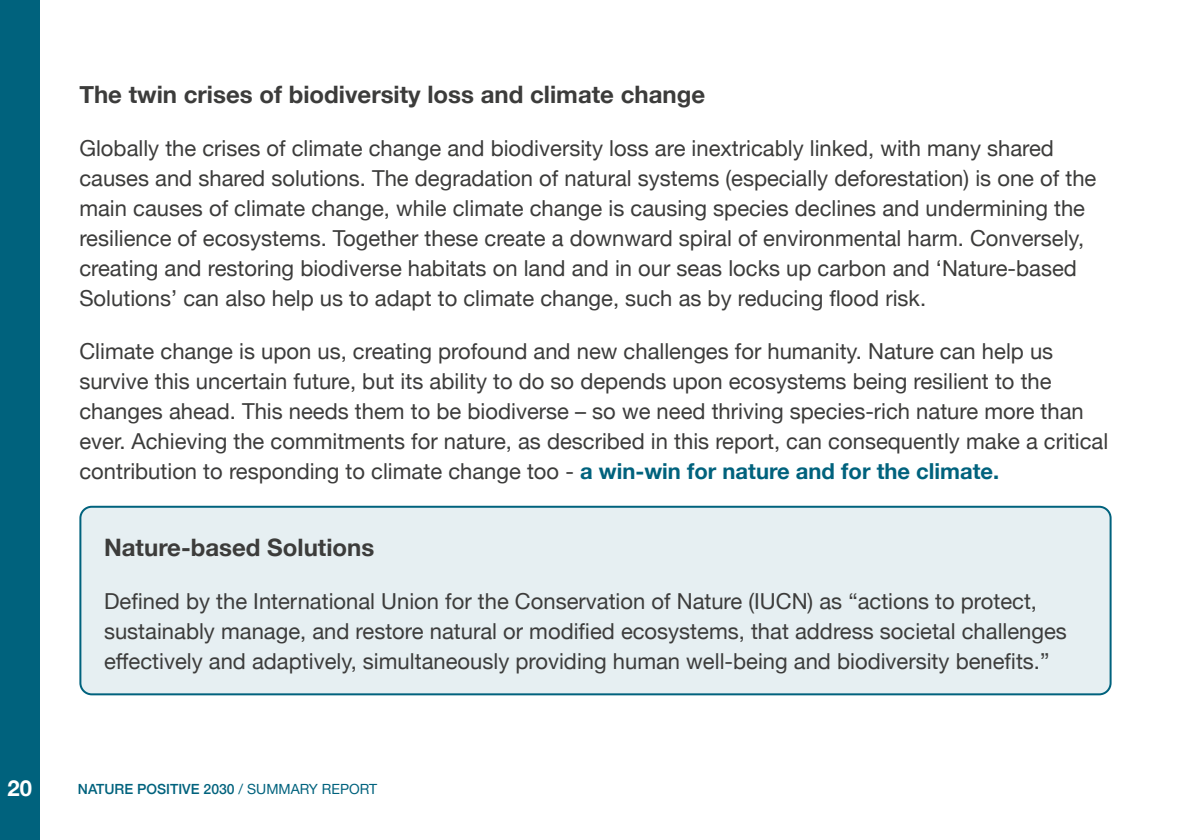
<style>
.page{position:relative;width:1191px;height:840px;background:#fff}
.page>*{position:absolute;margin:0;border:0;box-sizing:border-box;transform-origin:0 0}
.Heading_4{font:700 24px "Helvetica Neue";color:#3c3c3b}
.Body_text{font:22px/30px "Helvetica Neue";color:#3c3c3b}
.t1{font:700 22px "Helvetica Neue";color:#fff}
.t2{font:500 14px "Helvetica Neue";color:#00627d}
.s1{font-weight:700;color:#00627d}
.s2{font-weight:400}
</style>
<div class="page">
<div style="left:0;top:0;width:40px;height:839px;background:#00627d"></div>
<div style="left:80px;top:506px;width:1030px;height:188px;background:#e6eff2;border-radius:11px"></div>
<div style="left:79px;top:505px;width:1032px;height:190px;border:2px solid #00627d;border-radius:11px"></div>
<p class="Heading_4" style="left:79px;top:75px;width:627px">The twin crises of biodiversity loss and climate change</p>
<p class="Body_text" style="left:79px;top:134px;width:1018px">Globally the crises of climate change and biodiversity loss are inextricably linked, with many shared causes and shared solutions. The degradation of natural systems (especially deforestation) is one of the main causes of climate change, while climate change is causing species declines and undermining the resilience of ecosystems. Together these create a downward spiral of environmental harm. Conversely, creating and restoring biodiverse habitats on land and in our seas locks up carbon and ‘Nature-based Solutions’ can also help us to adapt to climate change, such as by reducing flood risk.</p>
<p class="Body_text" style="left:79px;top:337px;width:1030px">Climate change is upon us, creating profound and new challenges for humanity. Nature can help us survive this uncertain future, but its ability to do so depends upon ecosystems being resilient to the changes ahead. This needs them to be biodiverse – so we need thriving species-rich nature more than ever. Achieving the commitments for nature, as described in this report, can consequently make a critical contribution to responding to climate change too - <span class="s1">a win-win for nature and for the climate.</span></p>
<p class="Heading_4" style="left:104px;top:528px;width:272px">Nature-based Solutions</p>
<p class="Body_text" style="left:104px;top:586px;width:964px">Defined by the International Union for the Conservation of Nature (IUCN) as “actions to protect, sustainably manage, and restore natural or modified ecosystems, that address societal challenges effectively and adaptively, simultaneously providing human well-being and biodiversity benefits.”</p>
<p class="t1" style="left:8px;top:770px;width:26px">20</p>
<p class="t2" style="left:78px;top:777px;width:301px">NATURE POSITIVE 2030 <span class="s2">/ SUMMARY REPORT</span></p>
</div>
